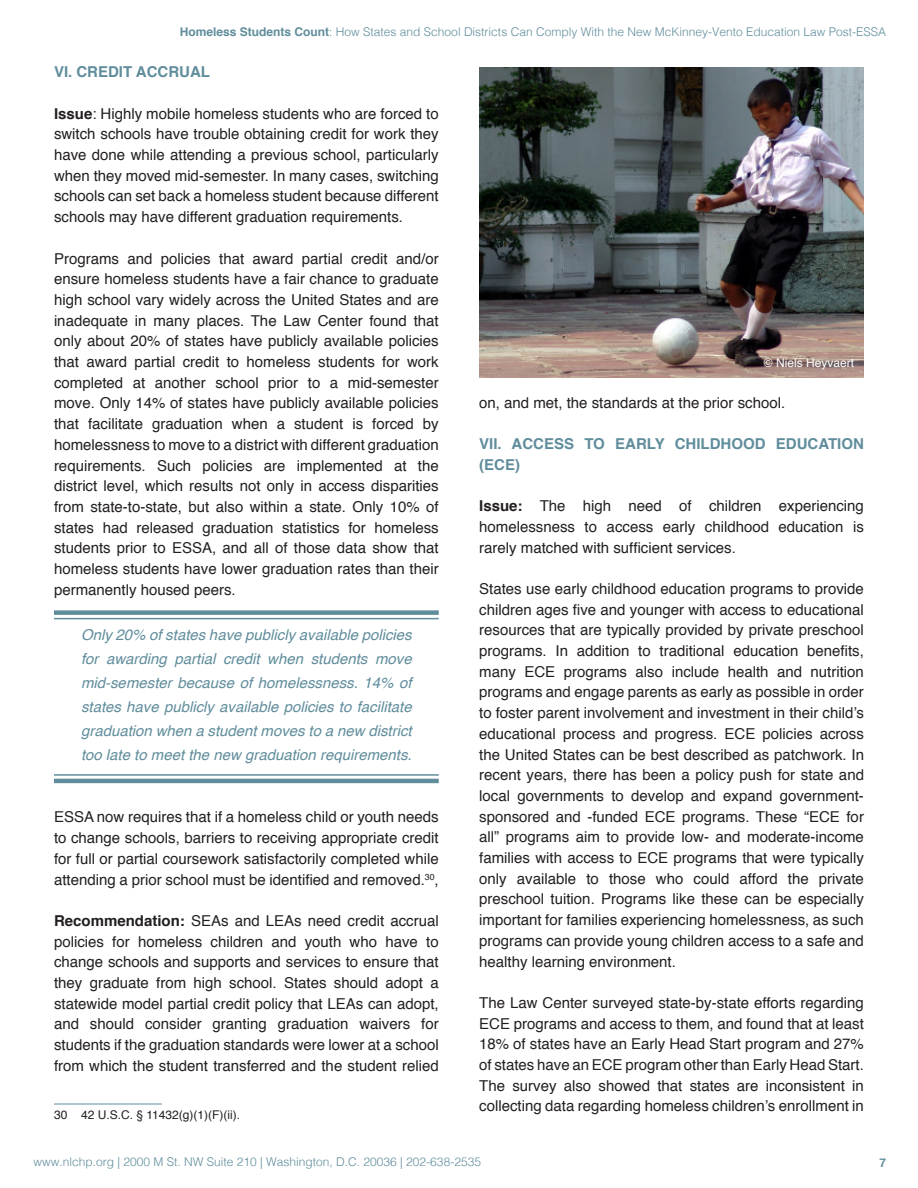
<style>
.page{position:relative;width:918px;height:1188px;background:#fff}
.page>*{position:absolute;margin:0;border:0;box-sizing:border-box;transform-origin:0 0}
.t1{font:15px/20.7px "Helvetica";color:#231f20;text-align:justify}
.t2{font:italic 15px/24px "Helvetica";color:#608d9c;text-align:justify}
.t3{font:700 15px/20.7px "Helvetica";color:#608d9c}
.t4{font:300 12px "Helvetica";color:#608d9c}
.t5{font:12px "Helvetica";color:#231f20}
.t6{font:12px "Helvetica";color:#fff}
.t7{font:700 12px "Helvetica";color:#608d9c}
.s1{font-weight:700}
</style>
<div class="page">
<hr style="left:54px;top:1104px;width:108px;height:1px;background:#608d9c">
<div style="left:54px;top:610px;width:385px;height:5px;background:#608d9c"></div>
<hr style="left:54px;top:618px;width:385px;height:1px;background:#608d9c">
<hr style="left:54px;top:774px;width:385px;height:2px;background:#608d9c">
<hr style="left:54px;top:779px;width:385px;height:4px;background:#608d9c">
<img style="left:479px;top:68px;width:385px;height:310px">
<p class="t4" style="left:180px;top:22px;width:708px"><span class="s1">Homeless Students Count</span>: How States and School Districts Can Comply With the New McKinney-Vento Education Law Post-ESSA</p>
<p class="t3" style="left:54px;top:62px;width:158px">VI. CREDIT ACCRUAL</p>
<p class="t1" style="left:54px;top:103px;width:386px"><span class="s1">Issue</span>: Highly mobile homeless students who are forced to switch schools have trouble obtaining credit for work they have done while attending a previous school, particularly when they moved mid-semester. In many cases, switching schools can set back a homeless student because different schools may have different graduation requirements.</p>
<p class="t1" style="left:54px;top:248px;width:386px">Programs and policies that award partial credit and/or ensure homeless students have a fair chance to graduate high school vary widely across the United States and are inadequate in many places. The Law Center found that only about 20% of states have publicly available policies that award partial credit to homeless students for work completed at another school prior to a mid-semester move. Only 14% of states have publicly available policies that facilitate graduation when a student is forced by homelessness to move to a district with different graduation requirements. Such policies are implemented at the district level, which results not only in access disparities from state-to-state, but also within a state. Only 10% of states had released graduation statistics for homeless students prior to ESSA, and all of those data show that homeless students have lower graduation rates than their permanently housed peers.</p>
<p class="t2" style="left:81px;top:623px;width:332px">Only 20% of states have publicly available policies for awarding partial credit when students move mid-semester because of homelessness. 14% of states have publicly available policies to facilitate graduation when a student moves to a new district too late to meet the new graduation requirements.</p>
<p class="t6" style="left:764px;top:354px;width:92px">© Niels Heyvaert</p>
<p class="t1" style="left:479px;top:392px;width:307px">on, and met, the standards at the prior school.</p>
<p class="t3" style="left:479px;top:434px;width:386px">VII. ACCESS TO EARLY CHILDHOOD EDUCATION (ECE)</p>
<p class="t1" style="left:479px;top:496px;width:386px"><span class="s1">Issue:</span> The high need of children experiencing homelessness to access early childhood education is rarely matched with sufficient services.</p>
<p class="t1" style="left:479px;top:579px;width:386px">States use early childhood education programs to provide children ages five and younger with access to educational resources that are typically provided by private preschool programs. In addition to traditional education benefits, many ECE programs also include health and nutrition programs and engage parents as early as possible in order to foster parent involvement and investment in their child’s educational process and progress. ECE policies across the United States can be best described as patchwork. In recent years, there has been a policy push for state and local governments to develop and expand government&shy;sponsored and -funded ECE programs. These “ECE for all” programs aim to provide low- and moderate-income families with access to ECE programs that were typically only available to those who could afford the private preschool tuition. Programs like these can be especially important for families experiencing homelessness, as such programs can provide young children access to a safe and healthy learning environment.</p>
<p class="t1" style="left:479px;top:993px;width:386px">The Law Center surveyed state-by-state efforts regarding ECE programs and access to them, and found that at least 18% of states have an Early Head Start program and 27% of states have an ECE program other than Early Head Start.<br>The survey also showed that states are inconsistent in collecting data regarding homeless children’s enrollment in</p>
<p class="t1" style="left:54px;top:807px;width:386px">ESSA now requires that if a homeless child or youth needs to change schools, barriers to receiving appropriate credit for full or partial coursework satisfactorily completed while attending a prior school must be identified and removed.<sup>30</sup>,</p>
<p class="t1" style="left:54px;top:911px;width:386px"><span class="s1">Recommendation:</span> SEAs and LEAs need credit accrual policies for homeless children and youth who have to change schools and supports and services to ensure that they graduate from high school. States should adopt a statewide model partial credit policy that LEAs can adopt, and should consider granting graduation waivers for students if the graduation standards were lower at a school from which the student transferred and the student relied</p>
<p class="t5" style="left:54px;top:1106px;width:188px">30 42 U.S.C. § 11432(g)(1)(F)(ii).</p>
<p class="t4" style="left:34px;top:1152px;width:449px">www.nlchp.org | 2000 M St. NW Suite 210 | Washington, D.C. 20036 | 202-638-2535</p>
<p class="t7" style="left:879px;top:1153px;width:8px">7</p>
</div>
